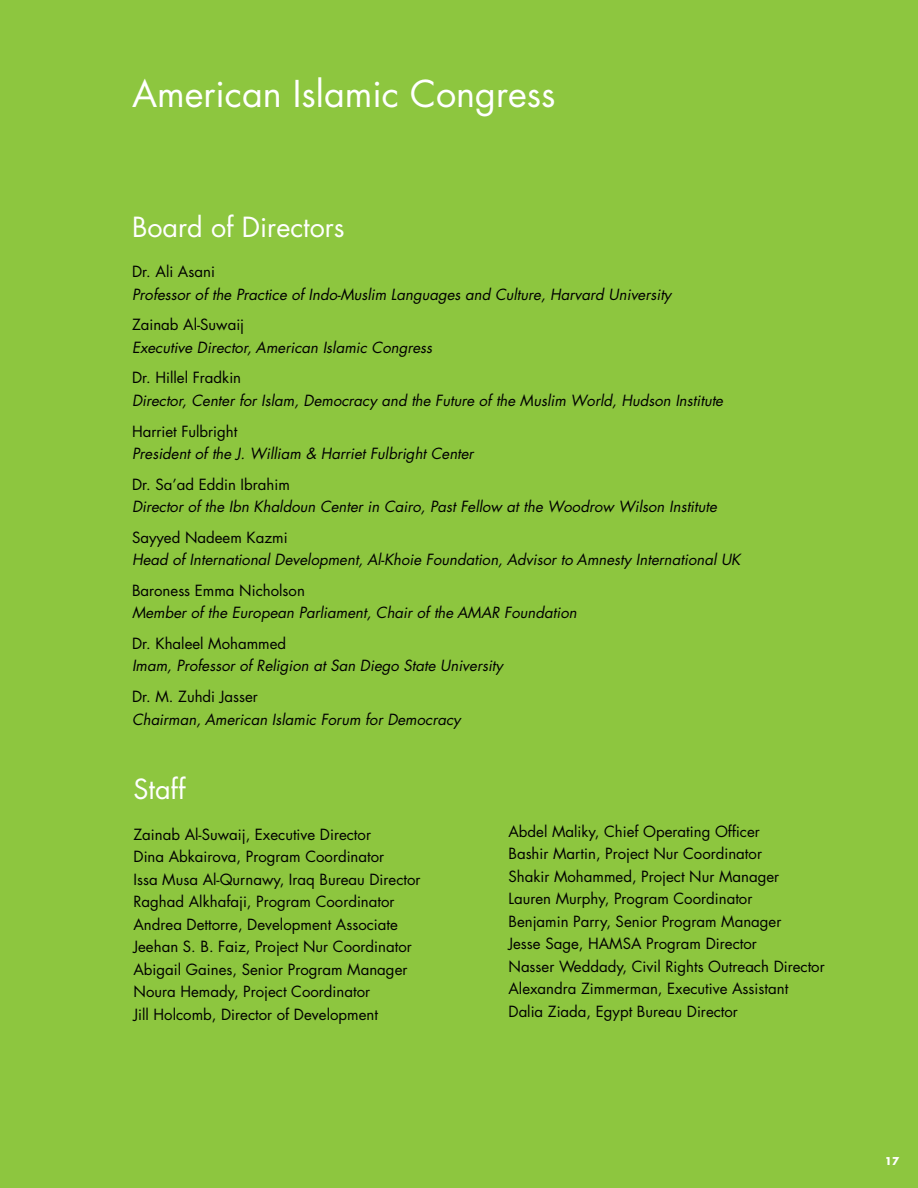
<style>
.page{position:relative;width:918px;height:1188px;background:#8dc63f}
.page>*{position:absolute;margin:0;border:0;box-sizing:border-box;transform-origin:0 0}
.t1{font:36px "Futura";color:#fff}
.t2{font:27px "Futura";color:#fff}
.t3{font:15px/22.5px "Futura";color:#000}
.t4{font:italic 15px "Futura";color:#000}
.t5{font:700 10.5px "Futura";color:#fff}
</style>
<div class="page">
<h1 class="t1" style="left:132px;top:69px;width:425px">American Islamic Congress</h1>
<h2 class="t2" style="left:132px;top:208px;width:214px">Board of Directors</h2>
<p class="t3" style="left:132px;top:260px;width:84px">Dr. Ali Asani</p>
<p class="t4" style="left:132px;top:284px;width:541px">Professor of the Practice of Indo-Muslim Languages and Culture, Harvard University</p>
<p class="t3" style="left:132px;top:313px;width:114px">Zainab Al-Suwaij</p>
<p class="t4" style="left:132px;top:337px;width:302px">Executive Director, American Islamic Congress</p>
<p class="t3" style="left:132px;top:367px;width:111px">Dr. Hillel Fradkin</p>
<p class="t4" style="left:132px;top:390px;width:593px">Director, Center for Islam, Democracy and the Future of the Muslim World, Hudson Institute</p>
<p class="t3" style="left:132px;top:420px;width:107px">Harriet Fulbright</p>
<p class="t4" style="left:132px;top:443px;width:343px">President of the J. William &amp; Harriet Fulbright Center</p>
<p class="t3" style="left:132px;top:473px;width:159px">Dr. Sa’ad Eddin Ibrahim</p>
<p class="t4" style="left:132px;top:496px;width:586px">Director of the Ibn Khaldoun Center in Cairo, Past Fellow at the Woodrow Wilson Institute</p>
<p class="t3" style="left:132px;top:526px;width:157px">Sayyed Nadeem Kazmi</p>
<p class="t4" style="left:132px;top:549px;width:610px">Head of International Development, Al-Khoie Foundation, Advisor to Amnesty International UK</p>
<p class="t3" style="left:132px;top:579px;width:174px">Baroness Emma Nicholson</p>
<p class="t4" style="left:132px;top:603px;width:446px">Member of the European Parliament, Chair of the AMAR Foundation</p>
<p class="t3" style="left:132px;top:632px;width:156px">Dr. Khaleel Mohammed</p>
<p class="t4" style="left:132px;top:656px;width:373px">Imam, Professor of Religion at San Diego State University</p>
<p class="t3" style="left:132px;top:685px;width:127px">Dr. M. Zuhdi Jasser</p>
<p class="t4" style="left:132px;top:709px;width:330px">Chairman, American Islamic Forum for Democracy</p>
<h2 class="t2" style="left:134px;top:771px;width:53px">Staff</h2>
<p class="t3" style="left:134px;top:823px;width:289px">Zainab Al-Suwaij, Executive Director<br>Dina Abkairova, Program Coordinator<br>Issa Musa Al-Qurnawy, Iraq Bureau Director Raghad Alkhafaji, Program Coordinator Andrea Dettorre, Development Associate Jeehan S. B. Faiz, Project Nur Coordinator Abigail Gaines, Senior Program Manager Noura Hemady, Project Coordinator<br>Jill Holcomb, Director of Development</p>
<p class="t3" style="left:508px;top:820px;width:318px">Abdel Maliky, Chief Operating Officer<br>Bashir Martin, Project Nur Coordinator<br>Shakir Mohammed, Project Nur Manager Lauren Murphy, Program Coordinator<br>Benjamin Parry, Senior Program Manager<br>Jesse Sage, HAMSA Program Director<br>Nasser Weddady, Civil Rights Outreach Director Alexandra Zimmerman, Executive Assistant Dalia Ziada, Egypt Bureau Director</p>
<p class="t5" style="left:885px;top:1154px;width:16px">17</p>
</div>
